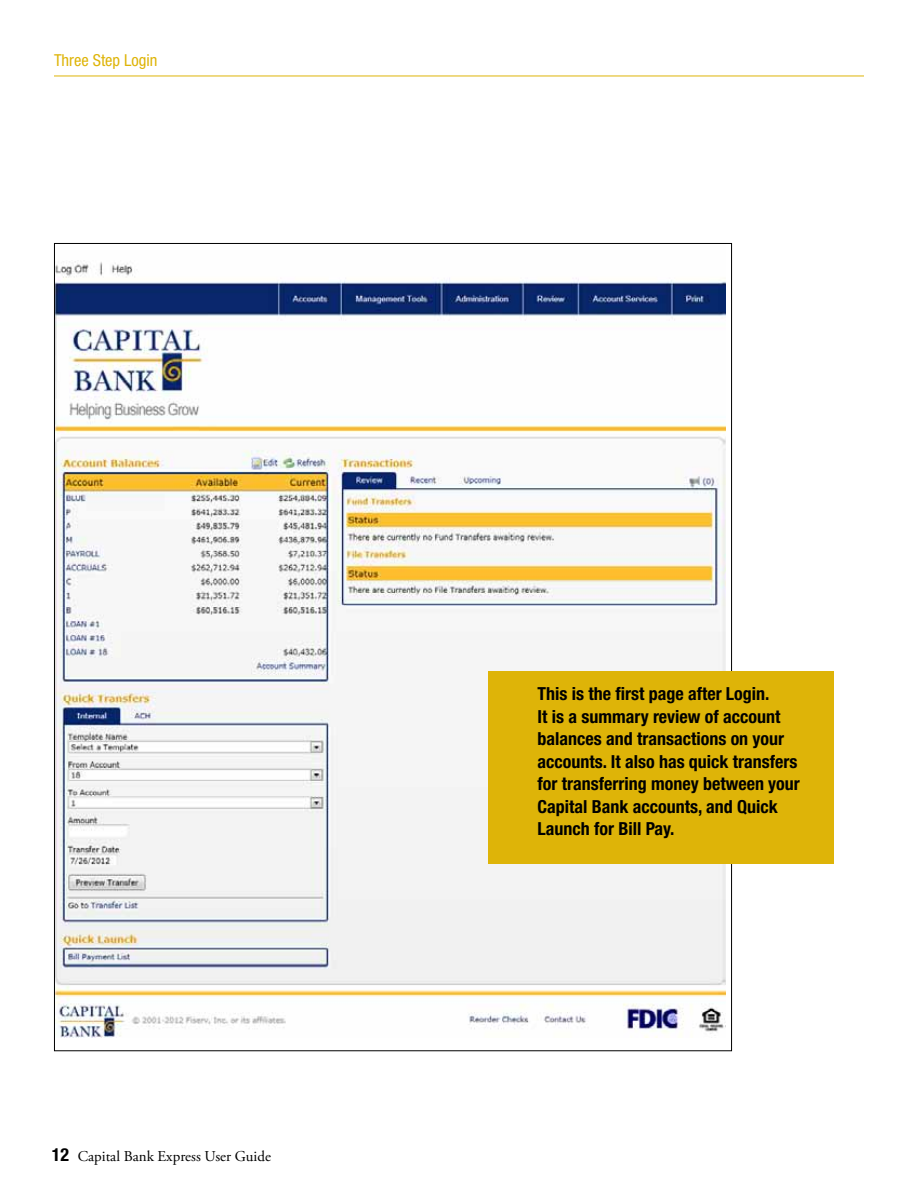
<style>
.page{position:relative;width:918px;height:1188px;background:#fff}
.page>*{position:absolute;margin:0;border:0;box-sizing:border-box;transform-origin:0 0}
.t1{font:700 condensed 18px/22.5px "Helvetica Neue LT Std";color:#000}
.t2{font:condensed 16.5px "Helvetica Neue LT Std";color:#deb408}
.t3{font:15px "Adobe Garamond Pro";color:#000}
.s1{font-family:"Helvetica Neue LT Std";font-weight:700;font-stretch:condensed;font-size:18px}
</style>
<div class="page">
<hr style="left:54px;top:76px;width:810px;height:1px;background:#deb408">
<img style="left:56px;top:261px;width:670px;height:777px">
<div style="left:488px;top:672px;width:346px;height:192px;background:#deb408"></div>
<p class="t2" style="left:54px;top:50px;width:105px">Three Step Login</p>
<p class="t3" style="left:52px;top:1147px;width:221px"><span class="s1">12</span> Capital Bank Express User Guide</p>
<p class="t1" style="left:538px;top:683px;width:264px">This is the first page after Login.<br>It is a summary review of account balances and transactions on your accounts. It also has quick transfers for transferring money between your<br>Capital Bank accounts, and Quick<br>Launch for Bill Pay.</p>
</div>
